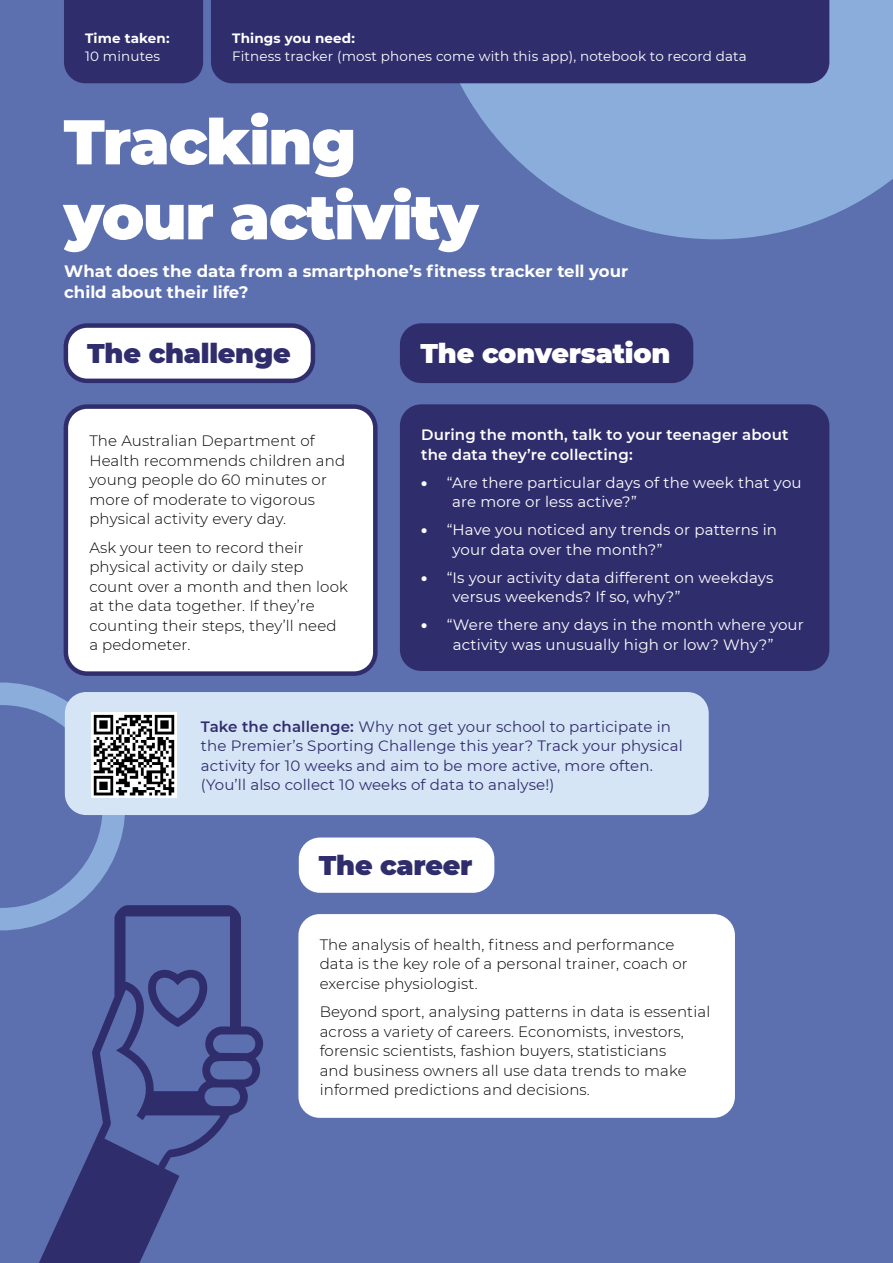
<style>
.page{position:relative;width:893px;height:1263px;background:#5c70b0}
.page>*{position:absolute;margin:0;border:0;box-sizing:border-box;transform-origin:0 0}
.Heading_1D{font:900 63px "Montserrat";letter-spacing:-.025em;color:#fff}
.Boxed_Heading{font:900 27px "Montserrat";letter-spacing:-.01em;color:#302d6d}
.Boxed_Heading-2{font:900 27px "Montserrat";letter-spacing:-.01em;color:#fff}
.Intro_Copy_2{font:700 16.5px/21px "Montserrat";color:#fff}
.Body_Heading_-_P_-_B{font:300 15px/19.5px "Montserrat";letter-spacing:.01em;color:#000}
.Boxed_Body{font:300 15px/19.5px "Montserrat";letter-spacing:.01em;color:#000}
.Body_Heading_-_P_-_B-2{font:15px/19.5px "Montserrat";letter-spacing:.01em;color:#fff}
.Body_Heading_-_P_-_B-3{font:15px/19.5px "Montserrat";letter-spacing:.01em;color:#302d6d}
.Body_Heading_-_P_-_B-4{font:600 15px/19.5px "Montserrat";letter-spacing:.01em;color:#fff}
.Info_Copy{font:13.5px/18px "Montserrat";letter-spacing:.01em;color:#fff}
.Info_Copy-2{font:700 13.5px/18px "Montserrat";letter-spacing:.01em;color:#fff}
.s1{font-weight:400}
.s2{font-weight:700}
.s3{font-weight:900}
.s4{font-weight:600}
</style>
<div class="page">
<hr style="left:0;top:0;width:1px;height:1263px;background:#e3b7ad">
<svg style="left:0;top:682px;width:125px;height:248px"></svg>
<svg style="left:428px;top:0;width:465px;height:239px;fill:#8aaddb"></svg>
<div style="left:299px;top:837px;width:195px;height:56px;background:#fff;border-radius:21px"></div>
<div style="left:298px;top:914px;width:437px;height:204px;background:#fff;border-radius:21px"></div>
<div style="left:400px;top:323px;width:293px;height:60px;background:#302d6d;border-radius:21px"></div>
<div style="left:400px;top:404px;width:429px;height:267px;background:#302d6d;border-radius:21px"></div>
<div style="left:66px;top:407px;width:309px;height:267px;background:#fff;border-radius:21px"></div>
<div style="left:64px;top:404px;width:314px;height:272px;border:4px solid #302d6d;border-radius:21px"></div>
<div style="left:66px;top:326px;width:247px;height:55px;background:#fff;border-radius:21px"></div>
<div style="left:64px;top:323px;width:251px;height:60px;border:4px solid #302d6d;border-radius:21px"></div>
<div style="left:64px;top:0;width:139px;height:83px;background:#302d6d"></div>
<div style="left:211px;top:0;width:618px;height:83px;background:#302d6d"></div>
<div style="left:65px;top:692px;width:644px;height:123px;background:#d6e5f6;border-radius:21px"></div>
<svg style="left:34px;top:905px;width:229px;height:358px"></svg>
<img style="left:92px;top:713px;width:85px;height:85px">
<p class="Info_Copy-2" style="left:85px;top:29px;width:86px">Time taken:<br><span class="s1">10 minutes</span></p>
<p class="Info_Copy" style="left:232px;top:29px;width:516px"><span class="s2">Things you need:<br></span>Fitness tracker (most phones come with this app), notebook to record data</p>
<h1 class="Heading_1D" style="left:64px;top:95px;width:294px">Tracking</h1>
<h1 class="Heading_1D" style="left:64px;top:170px;width:416px">your activity</h1>
<p class="Intro_Copy_2" style="left:64px;top:259px;width:565px">What does the data from a smartphone’s fitness tracker tell your child about their life?</p>
<h2 class="Boxed_Heading" style="left:87px;top:333px;width:205px">The challenge</h2>
<p class="Boxed_Body" style="left:89px;top:431px;width:257px">The Australian Department of<br>Health recommends children and young people do 60 minutes or more of moderate to vigorous physical activity every day.</p>
<p class="Boxed_Body" style="left:89px;top:537px;width:260px">Ask your teen to record their physical activity or daily step count over a month and then look at the data together. If they’re counting their steps, they’ll need a pedometer.</p>
<h2 class="Boxed_Heading-2" style="left:421px;top:333px;width:251px">The conversation</h2>
<p class="Body_Heading_-_P_-_B-4" style="left:421px;top:424px;width:369px">During the month, talk to your teenager about the data they’re collecting:</p>
<p class="Body_Heading_-_P_-_B-2" style="left:452px;top:472px;width:351px;text-indent:-31px"><span class="s3">•</span> “Are there particular days of the week that you are more or less active?”</p>
<p class="Body_Heading_-_P_-_B-2" style="left:453px;top:519px;width:326px;text-indent:-31px"><span class="s3">•</span> “Have you noticed any trends or patterns in your data over the month?”</p>
<p class="Body_Heading_-_P_-_B-2" style="left:453px;top:567px;width:322px;text-indent:-31px"><span class="s3">•</span> “Is your activity data different on weekdays versus weekends? If so, why?”</p>
<p class="Body_Heading_-_P_-_B-2" style="left:421px;top:614px;width:384px;text-align:center"><span class="s3">•</span> “Were there any days in the month where your activity was unusually high or low? Why?”</p>
<p class="Body_Heading_-_P_-_B-3" style="left:201px;top:716px;width:483px"><span class="s4">Take the challenge:</span> Why not get your school to participate in the Premier’s Sporting Challenge this year? Track your physical activity for 10 weeks and aim to be more active, more often. (You’ll also collect 10 weeks of data to analyse!)</p>
<h2 class="Boxed_Heading" style="left:319px;top:845px;width:155px">The career</h2>
<p class="Body_Heading_-_P_-_B" style="left:320px;top:934px;width:370px">The analysis of health, fitness and performance data is the key role of a personal trainer, coach or exercise physiologist.</p>
<p class="Body_Heading_-_P_-_B" style="left:320px;top:1002px;width:392px">Beyond sport, analysing patterns in data is essential across a variety of careers. Economists, investors, forensic scientists, fashion buyers, statisticians<br>and business owners all use data trends to make informed predictions and decisions.</p>
</div>
